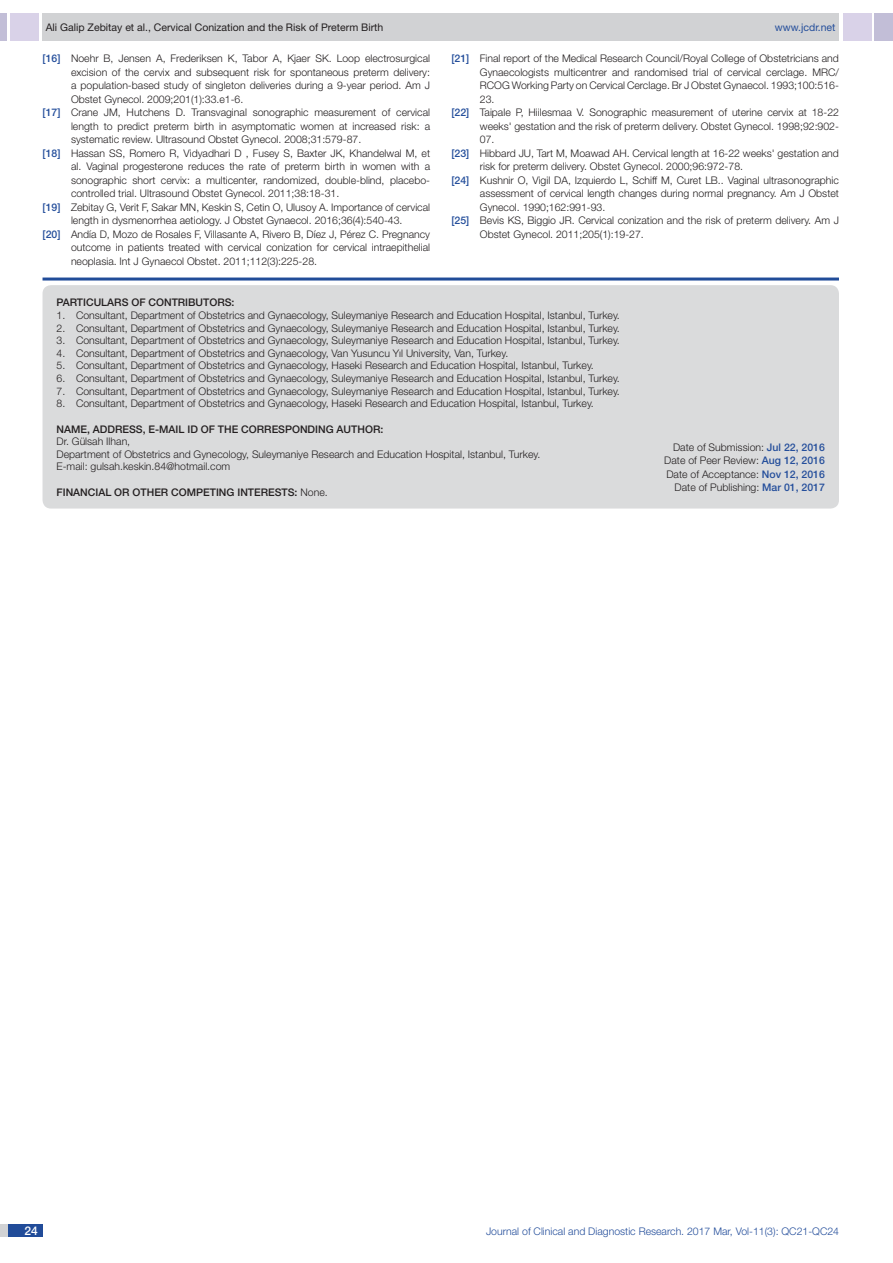
<style>
.page{position:relative;width:893px;height:1263px;background:#fff}
.page>*{position:absolute;margin:0;border:0;box-sizing:border-box;transform-origin:0 0}
.t1{font:500 12px "Helvetica Neue";color:#fff}
.Partic_Contri_Txt{font:300 10.5px "Helvetica Neue";color:#231f20}
.Partic_Contri_Head{font:500 10.5px "Helvetica Neue";color:#231f20}
.t2{font:300 10.5px "Helvetica Neue";color:#244e9b}
.t3{font:10.5px "Helvetica Neue";color:#231f20}
.t4{font:10.5px "Helvetica Neue";color:#244e9b}
.Partic_Contri_Head-2{font:300 10.5px "Helvetica Neue";color:#231f20}
.s1{font-weight:500;color:#244e9b}
.s2{font-weight:500}
</style>
<div class="page">
<div style="left:0;top:13px;width:7px;height:28px;background:#c2bed7"></div>
<div style="left:10px;top:13px;width:29px;height:28px;background:#d9d2e8"></div>
<div style="left:43px;top:13px;width:796px;height:28px;background:#d1d2d4"></div>
<div style="left:875px;top:13px;width:18px;height:28px;background:#c2bed7"></div>
<div style="left:843px;top:13px;width:29px;height:28px;background:#d9d2e8"></div>
<div style="left:0;top:1224px;width:43px;height:13px;background:#d1d2d4"></div>
<div style="left:8px;top:1224px;width:35px;height:13px;background:#214c99"></div>
<hr style="left:43px;top:278px;width:796px;height:3px;background:#214c99">
<div style="left:43px;top:285px;width:796px;height:224px;background:#dadbdc;border-radius:9px"></div>
<p class="t3" style="left:46px;top:21px;width:339px">Ali Galip Zebitay et al., Cervical Conization and the Risk of Preterm Birth</p>
<p class="t4" style="left:775px;top:21px;width:62px">www.jcdr.net</p>
<p class="Partic_Contri_Txt" style="left:43px;top:52px;width:389px"><span class="s1">[16]</span> Noehr B, Jensen A, Frederiksen K, Tabor A, Kjaer SK. Loop electrosurgical</p>
<p class="Partic_Contri_Txt" style="left:71px;top:66px;width:361px">excision of the cervix and subsequent risk for spontaneous preterm delivery:</p>
<p class="Partic_Contri_Txt" style="left:71px;top:79px;width:361px">a population-based study of singleton deliveries during a 9-year period. Am J</p>
<p class="Partic_Contri_Txt" style="left:71px;top:93px;width:174px">Obstet Gynecol. 2009;201(1):33.e1-6.</p>
<p class="Partic_Contri_Txt" style="left:43px;top:106px;width:389px"><span class="s1">[17]</span> Crane JM, Hutchens D. Transvaginal sonographic measurement of cervical</p>
<p class="Partic_Contri_Txt" style="left:71px;top:120px;width:361px">length to predict preterm birth in asymptomatic women at increased risk: a</p>
<p class="Partic_Contri_Txt" style="left:71px;top:133px;width:292px">systematic review. Ultrasound Obstet Gynecol. 2008;31:579-87.</p>
<p class="Partic_Contri_Txt" style="left:43px;top:147px;width:389px"><span class="s1">[18]</span> Hassan SS, Romero R, Vidyadhari D , Fusey S, Baxter JK, Khandelwal M, et</p>
<p class="Partic_Contri_Txt" style="left:71px;top:160px;width:361px">al. Vaginal progesterone reduces the rate of preterm birth in women with a</p>
<p class="Partic_Contri_Txt" style="left:71px;top:174px;width:361px">sonographic short cervix: a multicenter, randomized, double-blind, placebo-</p>
<p class="Partic_Contri_Txt" style="left:71px;top:187px;width:270px">controlled trial. Ultrasound Obstet Gynecol. 2011;38:18-31.</p>
<p class="Partic_Contri_Txt" style="left:43px;top:201px;width:389px"><span class="s1">[19]</span> Zebitay G, Verit F, Sakar MN, Keskin S, Cetin O, Ulusoy A. Importance of cervical</p>
<p class="Partic_Contri_Txt" style="left:71px;top:214px;width:333px">length in dysmenorrhea aetiology. J Obstet Gynaecol. 2016;36(4):540-43.</p>
<p class="Partic_Contri_Txt" style="left:43px;top:228px;width:389px"><span class="s1">[20]</span> Andía D, Mozo de Rosales F, Villasante A, Rivero B, Díez J, Pérez C. Pregnancy</p>
<p class="Partic_Contri_Txt" style="left:71px;top:241px;width:361px">outcome in patients treated with cervical conization for cervical intraepithelial</p>
<p class="Partic_Contri_Txt" style="left:71px;top:255px;width:248px">neoplasia. Int J Gynaecol Obstet. 2011;112(3):225-28.</p>
<p class="Partic_Contri_Txt" style="left:451px;top:52px;width:389px"><span class="s1">[21]</span> Final report of the Medical Research Council/Royal College of Obstetricians and</p>
<p class="Partic_Contri_Txt" style="left:480px;top:66px;width:361px">Gynaecologists multicentrer and randomised trial of cervical cerclage. MRC/</p>
<p class="Partic_Contri_Txt" style="left:480px;top:79px;width:361px">RCOG Working Party on Cervical Cerclage. Br J Obstet Gynaecol. 1993;100:516-</p>
<p class="Partic_Contri_Txt" style="left:480px;top:93px;width:16px">23.</p>
<p class="Partic_Contri_Txt" style="left:451px;top:106px;width:389px"><span class="s1">[22]</span> Taipale P, Hiilesmaa V. Sonographic measurement of uterine cervix at 18-22</p>
<p class="Partic_Contri_Txt" style="left:480px;top:120px;width:361px">weeks' gestation and the risk of preterm delivery. Obstet Gynecol. 1998;92:902-</p>
<p class="Partic_Contri_Txt" style="left:480px;top:133px;width:16px">07.</p>
<p class="Partic_Contri_Txt" style="left:451px;top:147px;width:389px"><span class="s1">[23]</span> Hibbard JU, Tart M, Moawad AH. Cervical length at 16-22 weeks' gestation and</p>
<p class="Partic_Contri_Txt" style="left:480px;top:160px;width:265px">risk for preterm delivery. Obstet Gynecol. 2000;96:972-78.</p>
<p class="Partic_Contri_Txt" style="left:451px;top:174px;width:389px"><span class="s1">[24]</span> Kushnir O, Vigil DA, Izquierdo L, Schiff M, Curet LB.. Vaginal ultrasonographic</p>
<p class="Partic_Contri_Txt" style="left:480px;top:187px;width:361px">assessment of cervical length changes during normal pregnancy. Am J Obstet</p>
<p class="Partic_Contri_Txt" style="left:480px;top:201px;width:127px">Gynecol. 1990;162:991-93.</p>
<p class="Partic_Contri_Txt" style="left:451px;top:214px;width:389px"><span class="s1">[25]</span> Bevis KS, Biggio JR. Cervical conization and the risk of preterm delivery. Am J</p>
<p class="Partic_Contri_Txt" style="left:480px;top:228px;width:165px">Obstet Gynecol. 2011;205(1):19-27.</p>
<p class="Partic_Contri_Head" style="left:57px;top:296px;width:21px">PARTICUL</p>
<p class="Partic_Contri_Head" style="left:107px;top:296px;width:65px">ARS OF CONTRIBUT</p>
<p class="Partic_Contri_Head" style="left:209px;top:296px;width:27px">ORS:</p>
<p class="Partic_Contri_Txt" style="left:57px;top:309px;width:565px">1. Consultant, Department of Obstetrics and Gynaecology, Suleymaniye Research and Education Hospital, Istanbul, Turkey.</p>
<p class="Partic_Contri_Txt" style="left:57px;top:321px;width:565px">2. Consultant, Department of Obstetrics and Gynaecology, Suleymaniye Research and Education Hospital, Istanbul, Turkey.</p>
<p class="Partic_Contri_Txt" style="left:57px;top:334px;width:565px">3. Consultant, Department of Obstetrics and Gynaecology, Suleymaniye Research and Education Hospital, Istanbul, Turkey.</p>
<p class="Partic_Contri_Txt" style="left:57px;top:347px;width:453px">4. Consultant, Department of Obstetrics and Gynaecology, Van Yusuncu Yıl University, Van, Turkey.</p>
<p class="Partic_Contri_Txt" style="left:57px;top:359px;width:539px">5. Consultant, Department of Obstetrics and Gynaecology, Haseki Research and Education Hospital, Istanbul, Turkey.</p>
<p class="Partic_Contri_Txt" style="left:57px;top:372px;width:565px">6. Consultant, Department of Obstetrics and Gynaecology, Suleymaniye Research and Education Hospital, Istanbul, Turkey.</p>
<p class="Partic_Contri_Txt" style="left:57px;top:384px;width:565px">7. Consultant, Department of Obstetrics and Gynaecology, Suleymaniye Research and Education Hospital, Istanbul, Turkey.</p>
<p class="Partic_Contri_Txt" style="left:57px;top:397px;width:539px">8. Consultant, Department of Obstetrics and Gynaecology, Haseki Research and Education Hospital, Istanbul, Turkey.</p>
<p class="Partic_Contri_Head" style="left:57px;top:422px;width:52px">NAME , ADDRE</p>
<p class="Partic_Contri_Head" style="left:129px;top:422px;width:97px">SS, E-MAIL ID OF THE</p>
<p class="Partic_Contri_Head" style="left:241px;top:422px;width:24px">CORRE</p>
<p class="Partic_Contri_Head" style="left:278px;top:422px;width:29px">SPONDIN</p>
<p class="Partic_Contri_Head" style="left:326px;top:422px;width:26px">G AUTH</p>
<p class="Partic_Contri_Head" style="left:365px;top:422px;width:20px">OR:</p>
<p class="Partic_Contri_Txt" style="left:57px;top:435px;width:75px">Dr. Gülsah Ilhan,</p>
<p class="Partic_Contri_Txt" style="left:57px;top:447px;width:485px">Department of Obstetrics and Gynecology, Suleymaniye Research and Education Hospital, Istanbul, Turkey.</p>
<p class="Partic_Contri_Txt" style="left:57px;top:460px;width:175px">E-mail: gulsah.keskin.84@hotmail.com</p>
<p class="Partic_Contri_Head" style="left:57px;top:485px;width:92px">Financial OR OTHER</p>
<p class="Partic_Contri_Head" style="left:171px;top:485px;width:23px">COMPETIN</p>
<p class="Partic_Contri_Head" style="left:227px;top:485px;width:18px">G INTERE</p>
<p class="Partic_Contri_Head-2" style="left:275px;top:485px;width:54px"><span class="s2">STS:</span> None.</p>
<p class="Partic_Contri_Txt" style="left:673px;top:441px;width:153px">Date of Submission: <span class="s1">Jul 22, 2016</span></p>
<p class="Partic_Contri_Txt" style="left:664px;top:454px;width:162px">Date of Peer Review: <span class="s1">Aug 12, 2016</span></p>
<p class="Partic_Contri_Txt" style="left:666px;top:468px;width:160px">Date of Acceptance: <span class="s1">Nov 12, 2016</span></p>
<p class="Partic_Contri_Txt" style="left:675px;top:481px;width:152px">Date of Publishing: <span class="s1">Mar 01, 2017</span></p>
<p class="t1" style="left:24px;top:1223px;width:15px">24</p>
<p class="t2" style="left:486px;top:1225px;width:355px">Journal of Clinical and Diagnostic Research. 2017 Mar, Vol-11(3): QC21-QC24</p>
</div>
